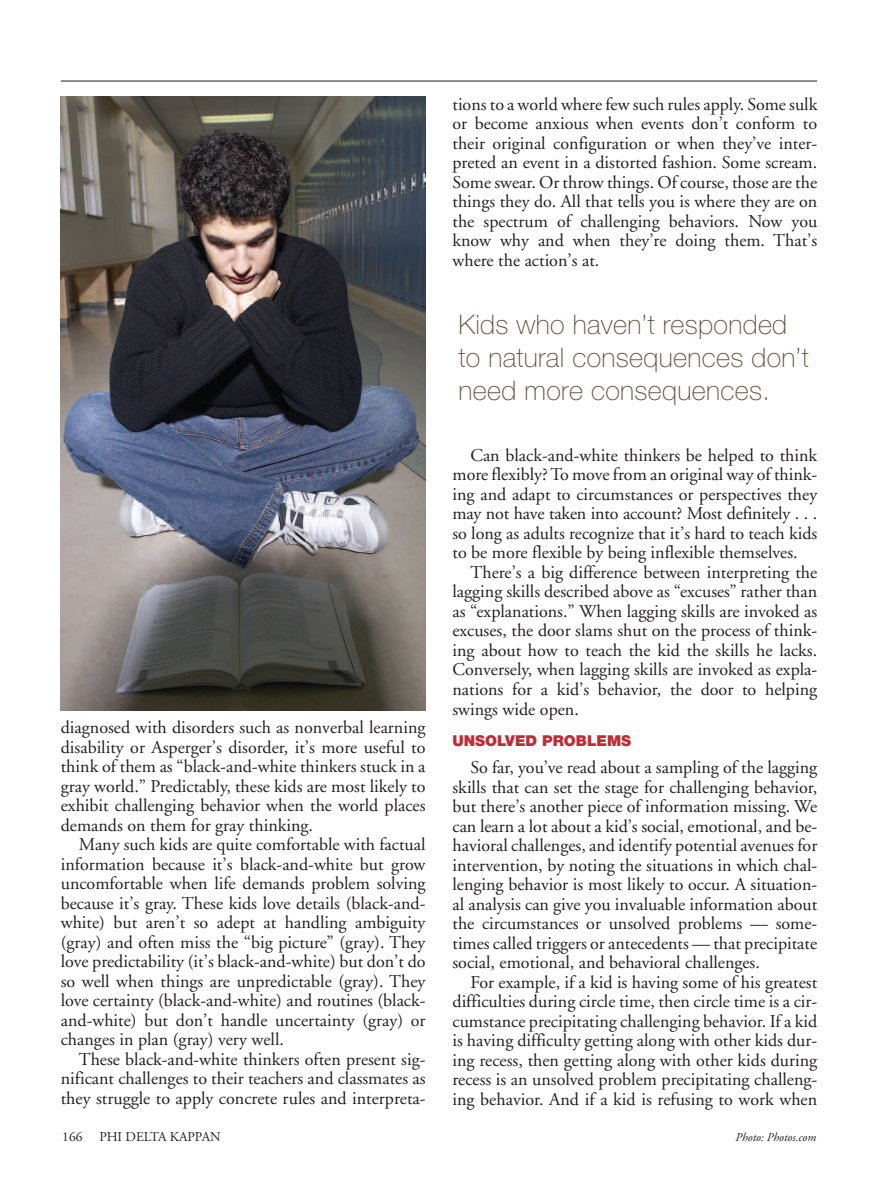
<style>
.page{position:relative;width:878px;height:1202px;background:#fff}
.page>*{position:absolute;margin:0;border:0;box-sizing:border-box;transform-origin:0 0}
.t1{font:100 27px/33px "Helvetica Neue";letter-spacing:.01em;color:#62503a}
.t2{font:18px/19.5px "Adobe Garamond";color:#231f20;text-align:justify}
.t3{font:900 15px "Helvetica Neue";color:#bf2b37}
.t4{font:13.5px "Adobe Garamond";color:#231f20}
.t5{font:italic 12px "Adobe Garamond";color:#231f20}
</style>
<div class="page">
<hr style="left:61px;top:81px;width:756px;height:1px;background:#231f20">
<img style="left:61px;top:97px;width:364px;height:613px">
<p class="t2" style="left:452px;top:96px;width:366px">tions to a world where few such rules apply. Some sulk or become anxious when events don’t conform to their original configuration or when they’ve inter&shy;preted an event in a distorted fashion. Some scream.<br>Some swear. Or throw things. Of course, those are the things they do. All that tells you is where they are on the spectrum of challenging behaviors. Now you know why and when they’re doing them. That’s where the action’s at.</p>
<p class="t2" style="left:61px;top:719px;width:366px">diagnosed with disorders such as nonverbal learning disability or Asperger’s disorder, it’s more useful to think of them as “black-and-white thinkers stuck in a gray world.” Predictably, these kids are most likely to exhibit challenging behavior when the world places demands on them for gray thinking.</p>
<p class="t2" style="left:61px;top:836px;width:366px;text-indent:18px">Many such kids are quite comfortable with factual information because it’s black-and-white but grow uncomfortable when life demands problem solving because it’s gray. These kids love details (black-and&shy;white) but aren’t so adept at handling ambiguity (gray) and often miss the “big picture” (gray). They love predictability (it’s black-and-white) but don’t do so well when things are unpredictable (gray). They love certainty (black-and-white) and routines (black&shy;and-white) but don’t handle uncertainty (gray) or changes in plan (gray) very well.</p>
<p class="t2" style="left:61px;top:1051px;width:366px;text-indent:18px">These black-and-white thinkers often present sig&shy;nificant challenges to their teachers and classmates as they struggle to apply concrete rules and interpreta-</p>
<h1 class="t1" style="left:458px;top:310px;width:352px">Kids who haven’t responded to natural consequences don’t need more consequences.</h1>
<p class="t2" style="left:452px;top:447px;width:366px;text-indent:18px">Can black-and-white thinkers be helped to think more flexibly? To move from an original way of think&shy;ing and adapt to circumstances or perspectives they may not have taken into account? Most definitely . . . so long as adults recognize that it’s hard to teach kids to be more flexible by being inflexible themselves.</p>
<p class="t2" style="left:452px;top:564px;width:366px;text-indent:18px">There’s a big difference between interpreting the lagging skills described above as “excuses” rather than as “explanations.” When lagging skills are invoked as excuses, the door slams shut on the process of think&shy;ing about how to teach the kid the skills he lacks.<br>Conversely, when lagging skills are invoked as expla&shy;nations for a kid’s behavior, the door to helping swings wide open.</p>
<p class="t3" style="left:452px;top:735px;width:180px">UNSOLVED PROBLEMS</p>
<p class="t2" style="left:452px;top:759px;width:366px;text-indent:18px">So far, you’ve read about a sampling of the lagging skills that can set the stage for challenging behavior, but there’s another piece of information missing. We can learn a lot about a kid’s social, emotional, and be&shy;havioral challenges, and identify potential avenues for intervention, by noting the situations in which chal&shy;lenging behavior is most likely to occur. A situation&shy;al analysis can give you invaluable information about the circumstances or unsolved problems — some&shy;times called triggers or antecedents — that precipitate social, emotional, and behavioral challenges.</p>
<p class="t2" style="left:452px;top:973px;width:366px;text-indent:18px">For example, if a kid is having some of his greatest difficulties during circle time, then circle time is a cir&shy;cumstance precipitating challenging behavior. If a kid is having difficulty getting along with other kids dur&shy;ing recess, then getting along with other kids during recess is an unsolved problem precipitating challeng&shy;ing behavior. And if a kid is refusing to work when</p>
<p class="t4" style="left:62px;top:1131px;width:22px">166</p>
<p class="t4" style="left:99px;top:1131px;width:123px">PHI DELTA KAPPAN</p>
<p class="t5" style="left:735px;top:1132px;width:82px">Photo: Photos.com</p>
</div>
